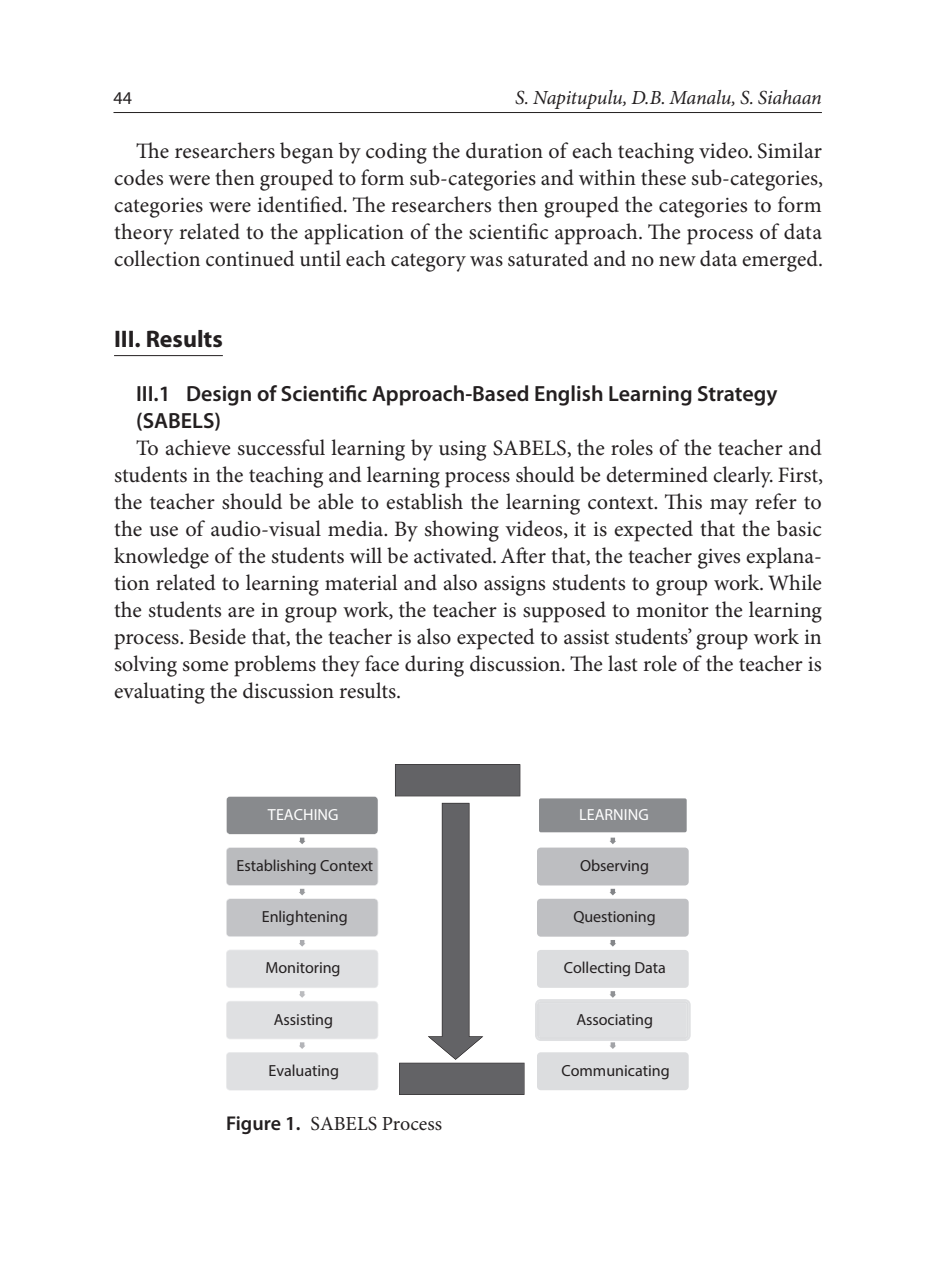
<style>
.page{position:relative;width:936px;height:1276px;background:#fff}
.page>*{position:absolute;margin:0;border:0;box-sizing:border-box;transform-origin:0 0}
.tytul_2{font:700 24px "Myriad Pro";color:#231f20}
.Body_text{font:22px/27px "Minion Pro";color:#231f20;text-align:justify}
.tytul_3{font:600 22px/27px "Myriad Pro";color:#231f20}
.t1{font:italic 20px "Minion Pro";letter-spacing:-.01em;color:#231f20}
.t2{font:20px "Minion Pro";color:#231f20}
.t3{font:18px "Myriad Pro";color:#231f20}
.t4{font:16px "Myriad Pro";letter-spacing:-.005em;color:#231f20}
.t5{font:16px "Myriad Pro";color:#fff}
.s1{font-family:"Myriad Pro";font-weight:600}
</style>
<div class="page">
<hr style="left:113px;top:112px;width:708px;height:1px;background:#231f20">
<hr style="left:114px;top:355px;width:109px;height:1px;background:#231f20">
<svg style="left:226px;top:796px;width:152px;height:294px"></svg>
<svg style="left:539px;top:798px;width:148px;height:46px"></svg>
<div style="left:537px;top:847px;width:151px;height:38px;background:#bdbec1;border-radius:4px"></div>
<svg style="left:609px;top:889px;width:7px;height:6px"></svg>
<div style="left:537px;top:898px;width:151px;height:38px;background:#bfc0c3;border-radius:4px"></div>
<svg style="left:609px;top:940px;width:7px;height:6px"></svg>
<div style="left:537px;top:950px;width:151px;height:38px;background:#dcdddf;border-radius:4px"></div>
<svg style="left:535px;top:991px;width:155px;height:58px"></svg>
<div style="left:537px;top:1052px;width:151px;height:38px;background:#dcdddf;border-radius:4px"></div>
<svg style="left:395px;top:764px;width:125px;height:32px;background:#616164"></svg>
<svg style="left:399px;top:803px;width:125px;height:291px"></svg>
<p class="t3" style="left:113px;top:88px;width:20px">44</p>
<p class="t1" style="left:515px;top:86px;width:308px">S. Napitupulu, D.B. Manalu, S. Siahaan</p>
<p class="Body_text" style="left:114px;top:138px;width:710px;text-indent:22px">The researchers began by coding the duration of each teaching video. Similar codes were then grouped to form sub-categories and within these sub-categories, categories were identified. The researchers then grouped the categories to form theory related to the application of the scientific approach. The process of data collection continued until each category was saturated and no new data emerged.</p>
<p class="tytul_2" style="left:114px;top:325px;width:110px">III. Results</p>
<p class="tytul_3" style="left:136px;top:380px;width:643px">III.1 Design of Scientific Approach-Based English Learning Strategy (SABELS)</p>
<p class="Body_text" style="left:114px;top:435px;width:710px;text-indent:22px">To achieve successful learning by using SABELS, the roles of the teacher and students in the teaching and learning process should be determined clearly. First, the teacher should be able to establish the learning context. This may refer to the use of audio-visual media. By showing videos, it is expected that the basic knowledge of the students will be activated. After that, the teacher gives explana&shy;tion related to learning material and also assigns students to group work. While the students are in group work, the teacher is supposed to monitor the learning process. Beside that, the teacher is also expected to assist students’ group work in solving some problems they face during discussion. The last role of the teacher is evaluating the discussion results.</p>
<p class="t5" style="left:268px;top:804px;width:72px">TEACHING</p>
<p class="t4" style="left:236px;top:856px;width:138px">Establishing Context</p>
<p class="t4" style="left:262px;top:907px;width:87px">Enlightening</p>
<p class="t4" style="left:265px;top:958px;width:76px">Monitoring</p>
<p class="t4" style="left:274px;top:1009px;width:61px">Assisting</p>
<p class="t4" style="left:268px;top:1060px;width:72px">Evaluating</p>
<p class="t2" style="left:226px;top:1112px;width:217px"><span class="s1">Figure 1.</span> SABELS Process</p>
<p class="t5" style="left:579px;top:804px;width:71px">LEARNING</p>
<p class="t4" style="left:580px;top:856px;width:70px">Observing</p>
<p class="t4" style="left:573px;top:907px;width:84px">Questioning</p>
<p class="t4" style="left:564px;top:958px;width:104px">Collecting Data</p>
<p class="t4" style="left:576px;top:1009px;width:78px">Associating</p>
<p class="t4" style="left:561px;top:1060px;width:110px">Communicating</p>
</div>
